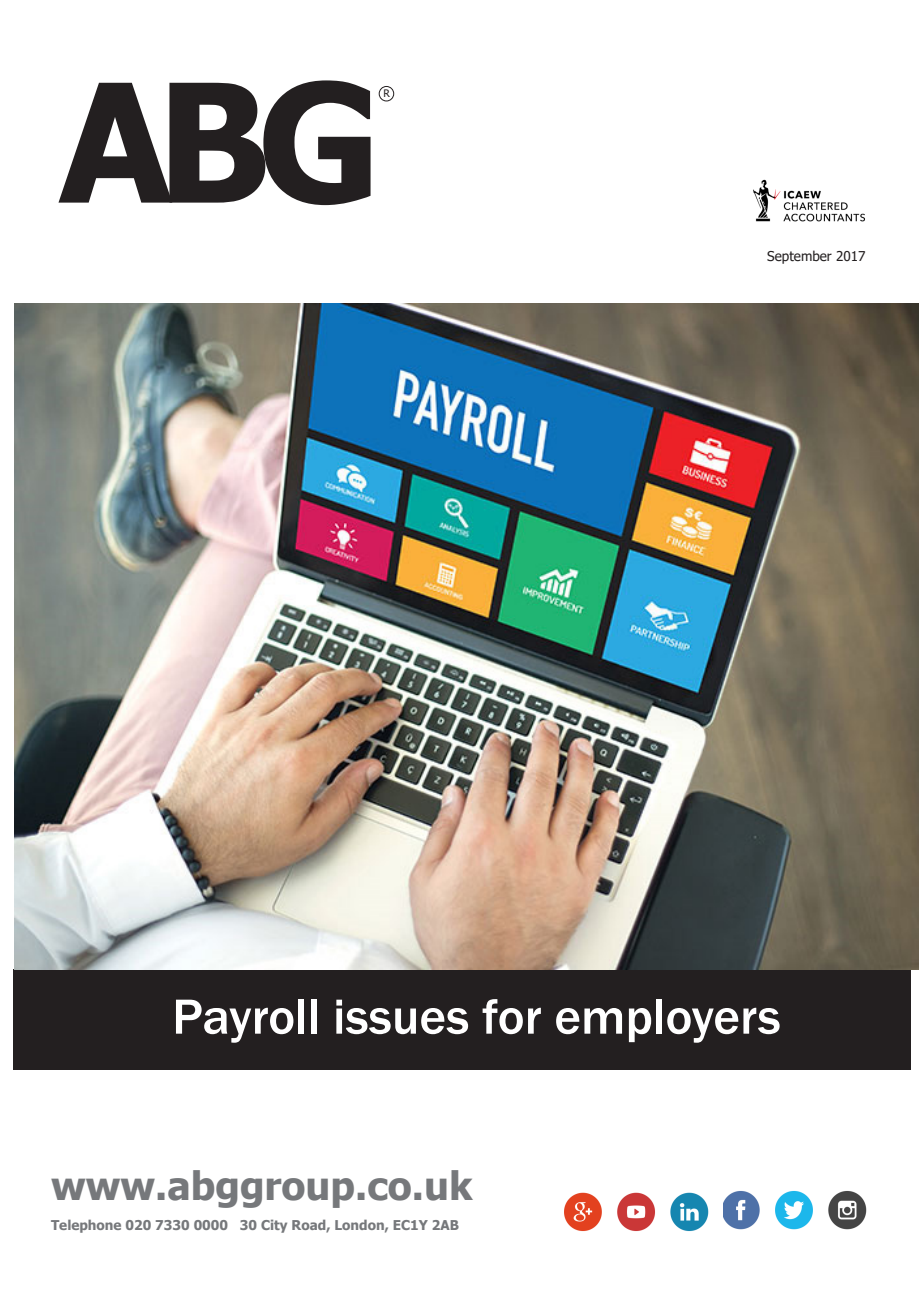
<style>
.page{position:relative;width:919px;height:1289px;background:#fff}
.page>*{position:absolute;margin:0;border:0;box-sizing:border-box;transform-origin:0 0}
.t1{font:700 164.7px "Tahoma";color:#231f20}
.t2{font:500 51px "Franklin Gothic";color:#fff}
.head{font:700 39px "Tahoma";color:#76787b}
.body_text{font:700 13.5px "Tahoma";color:#76787b}
.t3{font:13.5px "Tahoma";color:#231f20}
.t4{font:10.35px "Tahoma";color:#231f20}
</style>
<div class="page">
<div style="left:379px;top:86px;width:15px;height:15px;border:1px solid #231f20;border-radius:50%"></div>
<div style="left:13px;top:969px;width:897px;height:101px;background:#231f20"></div>
<img style="left:753px;top:179px;width:112px;height:43px">
<img style="left:15px;top:303px;width:903px;height:666px">
<img style="left:723px;top:1190px;width:144px;height:40px">
<img style="left:564px;top:1192px;width:145px;height:40px">
<p class="t1" style="left:59px;top:27px;width:323px">ABG</p>
<p class="t4" style="left:383px;top:86px;width:8px">R</p>
<p class="t3" style="left:767px;top:247px;width:100px">September 2017</p>
<p class="t2" style="left:172px;top:985px;width:610px">Payroll issues for employers</p>
<p class="head" style="left:51px;top:1158px;width:423px">www.abggroup.co.uk</p>
<p class="body_text" style="left:51px;top:1215px;width:409px">Telephone 020 7330 0000 30 City Road, London, EC1Y 2AB</p>
</div>
